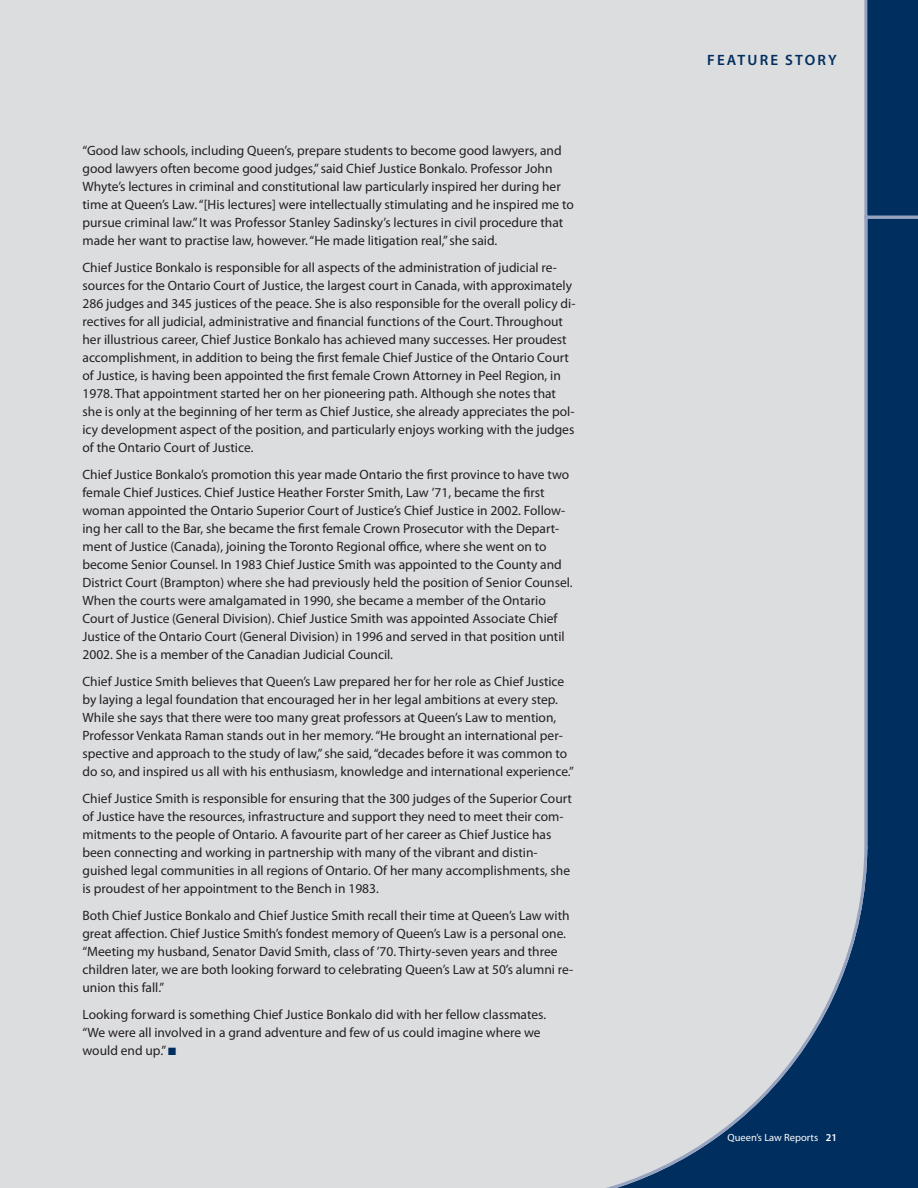
<style>
.page{position:relative;width:918px;height:1188px;background:#dcdddf}
.page>*{position:absolute;margin:0;border:0;box-sizing:border-box;transform-origin:0 0}
.t1{font:600 15px "Myriad Pro";letter-spacing:.145em;color:#002e5e}
.t2{font:13.5px/18px "Myriad Pro";color:#231f20}
.t3{font:10.5px "Myriad Pro";color:#fff}
.s1{color:#002e5e}
</style>
<div class="page">
<svg style="left:606px;top:219px;width:312px;height:969px"></svg>
<svg style="left:864px;top:0;width:54px;height:219px;background:#0e3967"></svg>
<svg style="left:826px;top:1134px;width:9px;height:7px"></svg>
<p class="t2" style="left:82px;top:143px;width:493px">“Good law schools, including Queen’s, prepare students to become good lawyers, and good lawyers often become good judges,”said Chief Justice Bonkalo. Professor John Whyte’s lectures in criminal and constitutional law particularly inspired her during her time at Queen’s Law.“[His lectures] were intellectually stimulating and he inspired me to pursue criminal law.”It was Professor Stanley Sadinsky’s lectures in civil procedure that made her want to practise law, however.“He made litigation real,”she said.</p>
<p class="t2" style="left:82px;top:260px;width:495px">Chief Justice Bonkalo is responsible for all aspects of the administration of judicial re&shy;sources for the Ontario Court of Justice, the largest court in Canada, with approximately 286 judges and 345 justices of the peace. She is also responsible for the overall policy di&shy;rectives for all judicial, administrative and financial functions of the Court. Throughout her illustrious career, Chief Justice Bonkalo has achieved many successes. Her proudest accomplishment, in addition to being the first female Chief Justice of the Ontario Court of Justice, is having been appointed the first female Crown Attorney in Peel Region, in 1978. That appointment started her on her pioneering path. Although she notes that she is only at the beginning of her term as Chief Justice, she already appreciates the pol&shy;icy development aspect of the position, and particularly enjoys working with the judges of the Ontario Court of Justice.</p>
<p class="t2" style="left:83px;top:467px;width:492px">Chief Justice Bonkalo’s promotion this year made Ontario the first province to have two female Chief Justices. Chief Justice Heather Forster Smith, Law ’71, became the first woman appointed the Ontario Superior Court of Justice’s Chief Justice in 2002. Follow&shy;ing her call to the Bar, she became the first female Crown Prosecutor with the Depart&shy;ment of Justice (Canada), joining the Toronto Regional office, where she went on to become Senior Counsel. In 1983 Chief Justice Smith was appointed to the County and District Court (Brampton) where she had previously held the position of Senior Counsel.<br>When the courts were amalgamated in 1990, she became a member of the Ontario Court of Justice (General Division). Chief Justice Smith was appointed Associate Chief Justice of the Ontario Court (General Division) in 1996 and served in that position until 2002. She is a member of the Canadian Judicial Council.</p>
<p class="t2" style="left:82px;top:674px;width:493px">Chief Justice Smith believes that Queen’s Law prepared her for her role as Chief Justice by laying a legal foundation that encouraged her in her legal ambitions at every step.<br>While she says that there were too many great professors at Queen’s Law to mention, Professor Venkata Raman stands out in her memory.“He brought an international per&shy;spective and approach to the study of law,”she said,“decades before it was common to do so, and inspired us all with his enthusiasm, knowledge and international experience.”</p>
<p class="t2" style="left:82px;top:791px;width:491px">Chief Justice Smith is responsible for ensuring that the 300 judges of the Superior Court of Justice have the resources, infrastructure and support they need to meet their com&shy;mitments to the people of Ontario. A favourite part of her career as Chief Justice has been connecting and working in partnership with many of the vibrant and distin&shy;guished legal communities in all regions of Ontario. Of her many accomplishments, she is proudest of her appointment to the Bench in 1983.</p>
<p class="t2" style="left:82px;top:908px;width:492px">Both Chief Justice Bonkalo and Chief Justice Smith recall their time at Queen’s Law with great affection. Chief Justice Smith’s fondest memory of Queen’s Law is a personal one. “Meeting my husband, Senator David Smith, class of ’70. Thirty-seven years and three children later, we are both looking forward to celebrating Queen’s Law at 50’s alumni re&shy;union this fall.”</p>
<p class="t2" style="left:82px;top:1007px;width:465px">Looking forward is something Chief Justice Bonkalo did with her fellow classmates. “We were all involved in a grand adventure and few of us could imagine where we would end up.” <span class="s1">■</span></p>
<p class="t1" style="left:707px;top:55px;width:131px">FEATuRE STORY</p>
<p class="t3" style="left:728px;top:1134px;width:92px">Queen’s Law Reports</p>
</div>
